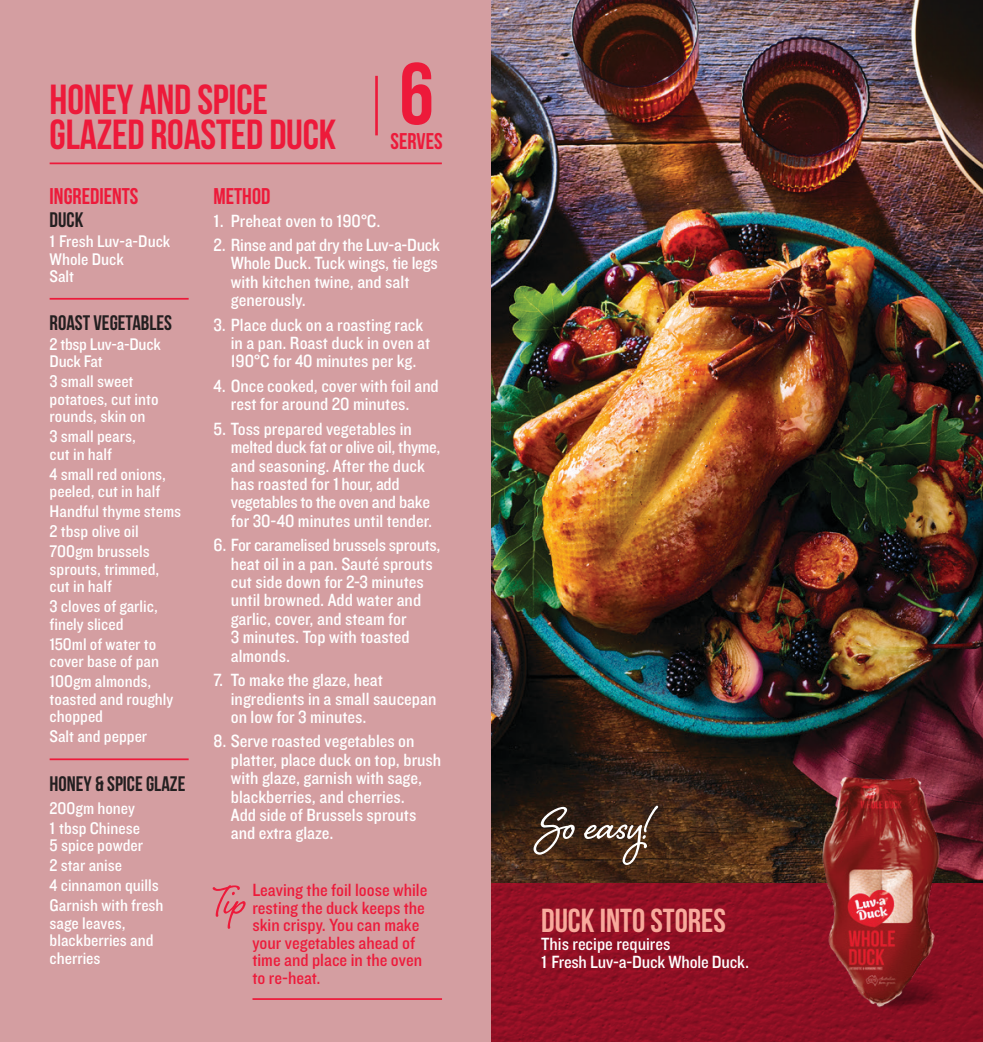
<style>
.page{position:relative;width:983px;height:1042px;background:#fff}
.page>*{position:absolute;margin:0;border:0;box-sizing:border-box;transform-origin:0 0}
.t1{font:57.75px "Shelby";letter-spacing:-.005em;color:#fff}
.t2{font:51.62px "Shelby";color:#ed1a3a}
.t3{font:42px/35px "Bebas Neue";letter-spacing:-.005em;color:#ed1a3a}
.t4{font:33.25px "Bebas Neue";color:#f8aa9c}
.t5{font:700 22.75px "Bebas Neue";color:#ed1a3a}
.t6{font:700 21px "Bebas Neue";color:#231f20}
.t7{font:18.38px/18.4px "Knockout HTF30 Junior Welterwt";color:#fff}
.t8{font:18.38px/17.5px "Knockout HTF30 Junior Welterwt";color:#ed1a3a}
.t9{font:17.5px/17.5px "Knockout HTF30 Junior Welterwt";color:#fff}
.s1{font-family:"Knockout 31 Junior Middlewt"}
</style>
<div class="page">
<div style="left:0;top:0;width:491px;height:1042px;background:#d49ea1"></div>
<hr style="left:375px;top:76px;width:3px;height:59px;background:#ed1a3a">
<hr style="left:50px;top:298px;width:139px;height:2px;background:#ed1a3a">
<hr style="left:50px;top:758px;width:139px;height:2px;background:#ed1a3a">
<hr style="left:50px;top:162px;width:391px;height:2px;background:#ed1a3a">
<hr style="left:252px;top:998px;width:190px;height:2px;background:#ed1a3a">
<img style="left:491px;top:0;width:491px;height:883px">
<svg style="left:491px;top:883px;width:491px;height:159px;background:#8f0f23"></svg>
<img style="left:783px;top:762px;width:191px;height:257px">
<h3 class="t3" style="left:50px;top:81px;width:385px">HONEY AND SPICE<br>GLAZED ROASTED DUCK <sup>6</sup></h3>
<p class="t5" style="left:390px;top:128px;width:54px">SERVES</p>
<p class="t5" style="left:50px;top:184px;width:90px">INGREDIENTS</p>
<p class="t6" style="left:50px;top:209px;width:35px">DUCK</p>
<p class="t9" style="left:50px;top:233px;width:122px"><span class="s1">1</span> Fresh Luv-a-Duck<br>Whole Duck<br>Salt</p>
<p class="t6" style="left:50px;top:311px;width:124px">ROAST VEGETABLES</p>
<p class="t9" style="left:50px;top:336px;width:113px">2 tbsp Luv-a-Duck<br>Duck Fat</p>
<p class="t9" style="left:50px;top:373px;width:110px">3 small sweet potatoes, cut into rounds, skin on</p>
<p class="t9" style="left:50px;top:428px;width:88px">3 small pears, cut in half</p>
<p class="t9" style="left:50px;top:466px;width:118px">4 small red onions, peeled, cut in half</p>
<p class="t9" style="left:50px;top:502px;width:133px;line-height:19.9px">Handful thyme stems<br>2 tbsp olive oil<br>700gm brussels</p>
<p class="t9" style="left:50px;top:561px;width:111px">sprouts, trimmed, cut in half</p>
<p class="t9" style="left:50px;top:598px;width:110px">3 cloves of garlic, finely sliced</p>
<p class="t9" style="left:50px;top:636px;width:111px"><span class="s1">1</span>50ml of water to cover base of pan</p>
<p class="t9" style="left:50px;top:673px;width:125px"><span class="s1">1</span>00gm almonds, toasted and roughly chopped</p>
<p class="t9" style="left:50px;top:728px;width:99px">Salt and pepper</p>
<p class="t6" style="left:50px;top:772px;width:137px">HONEY &amp; SPICE GLAZE</p>
<p class="t9" style="left:50px;top:798px;width:92px;line-height:19.9px">200gm honey<br><span class="s1">1</span> tbsp Chinese</p>
<p class="t9" style="left:50px;top:836px;width:115px;line-height:19.9px">5 spice powder<br>2 star anise<br>4 cinnamon quills<br>Garnish with fresh</p>
<p class="t9" style="left:50px;top:915px;width:105px">sage leaves, blackberries and cherries</p>
<p class="t5" style="left:213px;top:184px;width:58px">METHOD</p>
<p class="t7" style="left:213px;top:213px;width:168px"><span class="s1">1</span>. Preheat oven to <span class="s1">1</span>90°C.</p>
<p class="t7" style="left:231px;top:236px;width:210px;text-indent:-17px">2. Rinse and pat dry the Luv-a-Duck<br>Whole Duck. Tuck wings, tie legs with kitchen twine, and salt generously.</p>
<p class="t7" style="left:231px;top:316px;width:201px;text-indent:-17px">3. Place duck on a roasting rack in a pan. Roast duck in oven at<br>190°C for 40 minutes per kg.</p>
<p class="t7" style="left:231px;top:377px;width:209px;text-indent:-17px">4. Once cooked, cover with foil and rest for around 20 minutes.</p>
<p class="t7" style="left:231px;top:420px;width:211px;text-indent:-17px">5. Toss prepared vegetables in melted duck fat or olive oil, thyme, and seasoning. After the duck has roasted for <span class="s1">1</span> hour, add vegetables to the oven and bake for 30-40 minutes until tender.</p>
<p class="t7" style="left:231px;top:537px;width:211px;text-indent:-17px">6. For caramelised brussels sprouts, heat oil in a pan. Sauté sprouts cut side down for 2-3 minutes until browned. Add water and garlic, cover, and steam for<br>3 minutes. Top with toasted almonds.</p>
<p class="t7" style="left:231px;top:671px;width:207px;text-indent:-17px">7. To make the glaze, heat ingredients in a small saucepan on low for 3 minutes.</p>
<p class="t7" style="left:231px;top:733px;width:212px;text-indent:-17px">8. Serve roasted vegetables on platter, place duck on top, brush with glaze, garnish with sage, blackberries, and cherries.<br>Add side of Brussels sprouts and extra glaze.</p>
<p class="t8" style="left:252px;top:882px;width:176px">Leaving the foil loose while resting the duck keeps the skin crispy. You can make your vegetables ahead of time and place in the oven to re-heat.</p>
<h2 class="t2" style="left:213px;top:865px;width:34px">Tip</h2>
<h1 class="t1" style="left:540px;top:785px;width:111px">So easy!</h1>
<h3 class="t4" style="left:541px;top:902px;width:186px">DUCK INTO STORES</h3>
<p class="t7" style="left:541px;top:935px;width:210px">This recipe requires<br><span class="s1">1</span> Fresh Luv-a-Duck Whole Duck.</p>
</div>
